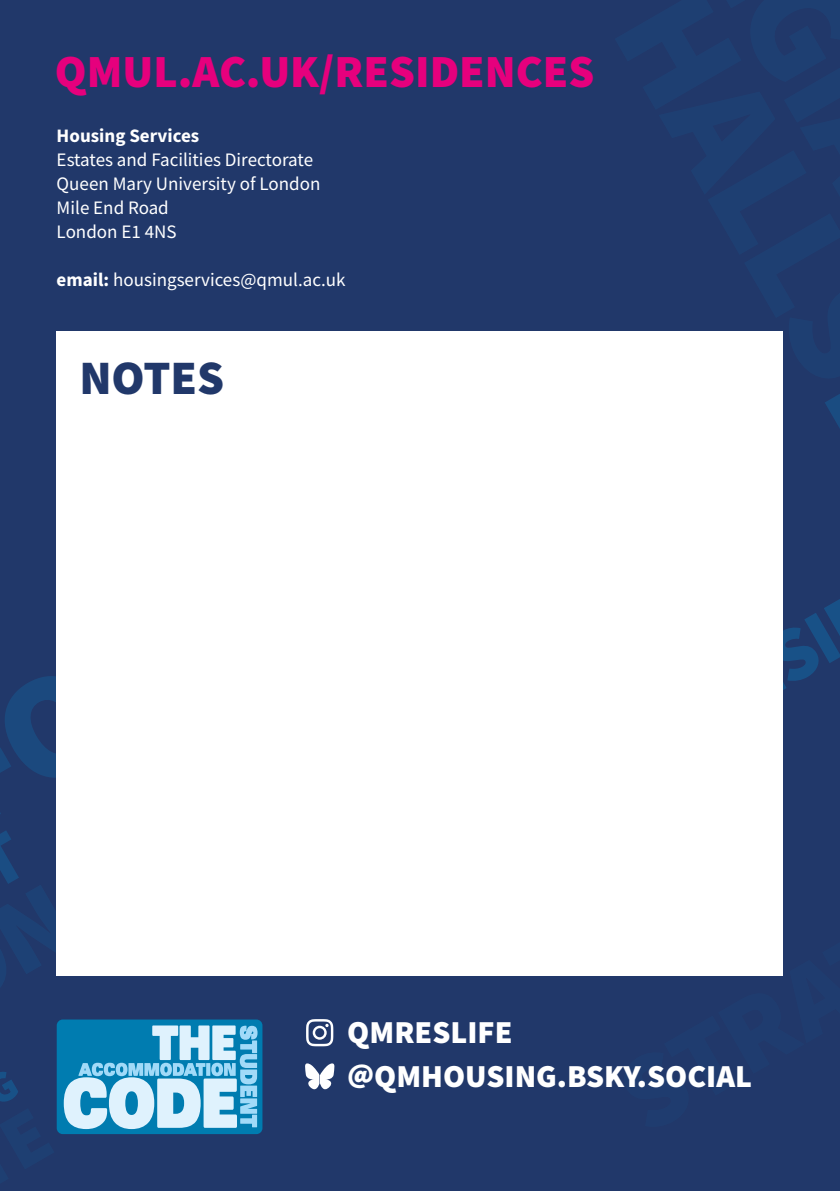
<style>
.page{position:relative;width:840px;height:1191px;background:#fff}
.page>*{position:absolute;margin:0;border:0;box-sizing:border-box;transform-origin:0 0}
.t1{font:900 48px "Source Sans Pro";color:#21386a}
.t2{font:900 46px "Source Sans Pro";color:#e6007d}
.t3{font:900 32px/43.8px "Source Sans Pro";color:#fff}
.t4{font:19px/24px "Source Sans Pro";color:#fff}
.t5{font:700 19px "Source Sans Pro";color:#fff}
.s1{font-weight:700}
</style>
<div class="page">
<div style="left:0;top:0;width:839px;height:1191px;background:#21386a"></div>
<svg style="left:623px;top:924px;width:160px;height:52px"></svg>
<svg style="left:782px;top:593px;width:57px;height:135px"></svg>
<svg style="left:825px;top:395px;width:14px;height:31px"></svg>
<svg style="left:0;top:529px;width:372px;height:458px"></svg>
<svg style="left:0;top:1072px;width:18px;height:30px"></svg>
<div style="left:57px;top:1019px;width:205px;height:115px;background:#007cb0;border-radius:6px"></div>
<svg style="left:64px;top:1025px;width:193px;height:104px"></svg>
<svg style="left:306px;top:1019px;width:27px;height:27px"></svg>
<svg style="left:305px;top:1063px;width:29px;height:27px"></svg>
<div style="left:57px;top:331px;width:725px;height:644px;background:#fff"></div>
<h2 class="t2" style="left:55px;top:40px;width:540px">QMUL.AC.UK/RESIDENCES</h2>
<p class="t5" style="left:57px;top:123px;width:144px">Housing Services</p>
<p class="t4" style="left:57px;top:148px;width:265px">Estates and Facilities Directorate<br>Queen Mary University of London<br>Mile End Road<br>London E1 4NS</p>
<p class="t4" style="left:57px;top:268px;width:290px"><span class="s1">email:</span> housingservices@qmul.ac.uk</p>
<h1 class="t1" style="left:79px;top:345px;width:146px">NOTES</h1>
<h3 class="t3" style="left:347px;top:1009px;width:406px">QMRESLIFE @QMHOUSING.BSKY.SOCIAL</h3>
</div>
